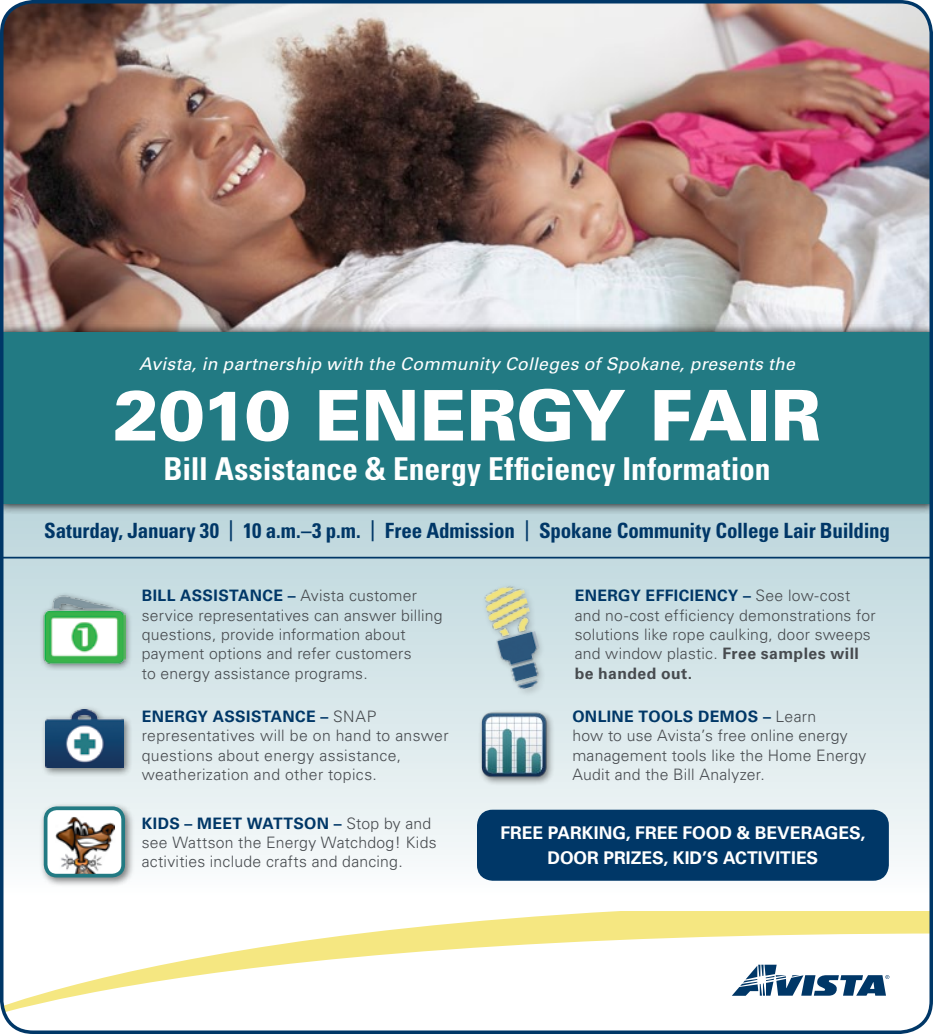
<style>
.page{position:relative;width:933px;height:1034px;background:#fff}
.page>*{position:absolute;margin:0;border:0;box-sizing:border-box;transform-origin:0 0}
.t1{font:900 70px "Univers";letter-spacing:-.015em;color:#fff}
.t2{font:700 condensed 31.5px "Univers";color:#fff}
.t3{font:700 condensed 21px "Univers";letter-spacing:-.01em;color:#003767}
.t4{font:italic 17.5px "Univers";letter-spacing:.015em;color:#fff}
.t5{font:700 17.5px/24.5px "Univers";color:#fff;text-align:center}
.t6{font:300 15.75px/19.2px "Univers";letter-spacing:.015em;color:#474b4f}
.t7{font:700 15.75px "Univers";color:#003767}
.s1{font-weight:700;color:#003767}
.s2{font-weight:700}
</style>
<div class="page">
<img style="left:5px;top:5px;width:922px;height:316px">
<svg style="left:38px;top:911px;width:894px;height:122px"></svg>
<svg style="left:0;top:995px;width:47px;height:38px"></svg>
<div style="left:0;top:484px;width:932px;height:425px;background:linear-gradient(to bottom,#aac7d0,#feffff)"></div>
<div style="left:477px;top:809px;width:411px;height:71px;background:#003767;border-radius:16px"></div>
<svg style="left:886px;top:0;width:46px;height:38px;background:#c4cbd0"></svg>
<svg style="left:0;top:5px;width:48px;height:33px;background:#55403d"></svg>
<svg style="left:731px;top:964px;width:158px;height:31px"></svg>
<div style="left:41px;top:704px;width:92px;height:73px;background:#000;opacity:.5"></div>
<img style="left:45px;top:709px;width:78px;height:58px">
<div style="left:39px;top:591px;width:94px;height:80px;background:#000;opacity:.5"></div>
<img style="left:42px;top:592px;width:83px;height:72px">
<div style="left:480px;top:582px;width:66px;height:114px;background:#000;opacity:.25"></div>
<img style="left:482px;top:582px;width:66px;height:110px">
<div style="left:477px;top:708px;width:77px;height:78px;background:#000;opacity:.5"></div>
<img style="left:467px;top:709px;width:85px;height:71px">
<div style="left:39px;top:801px;width:95px;height:85px;background:#000;opacity:.5"></div>
<div style="left:46px;top:808px;width:77px;height:67px;background:#fff;border-radius:11px"></div>
<img style="left:55px;top:817px;width:60px;height:55px">
<div style="left:44px;top:806px;width:81px;height:71px;border:4px solid #227a83;border-radius:11px"></div>
<svg style="left:5px;top:321px;width:922px;height:193px;background:#9ea9ab"></svg>
<div style="left:0;top:333px;width:932px;height:171px;background:#227a83"></div>
<hr style="left:0;top:556px;width:932px;height:2px;background:#003767">
<p class="t4" style="left:139px;top:354px;width:657px">Avista, in partnership with the Community Colleges of Spokane, presents the</p>
<h1 class="t1" style="left:113px;top:371px;width:709px">2010 ENERGY FAIR</h1>
<h2 class="t2" style="left:163px;top:449px;width:608px">Bill Assistance &amp; Energy Efficiency Information</h2>
<h3 class="t3" style="left:44px;top:517px;width:847px">Saturday, January 30 | 10 a.m.–3 p.m. | Free Admission | Spokane Community College Lair Building</h3>
<p class="t6" style="left:142px;top:586px;width:302px"><span class="s1">BILL ASSISTANCE –</span> Avista customer service representatives can answer billing questions, provide information about payment options and refer customers<br>to energy assistance programs.</p>
<p class="t6" style="left:142px;top:706px;width:308px"><span class="s1">ENERGY ASSISTANCE –</span> SNAP representatives will be on hand to answer questions about energy assistance, weatherization and other topics.</p>
<p class="t6" style="left:142px;top:813px;width:296px"><span class="s1">KIDS – MEET WATTSON –</span> Stop by and see Wattson the Energy Watchdog! Kids activities include crafts and dancing.</p>
<p class="t6" style="left:574px;top:586px;width:302px"><span class="s1">ENERGY EFFICIENCY –</span> See low-cost and no-cost efficiency demonstrations for solutions like rope caulking, door sweeps and window plastic. <span class="s2">FREE SAMPLES WILL BE HANDED OUT.</span></p>
<p class="t7" style="left:572px;top:707px;width:139px">ONLINE TOOLS DEM</p>
<p class="t6" style="left:572px;top:706px;width:295px;text-indent:163px"><span class="s1">OS –</span> Learn<br>how to use Avista’s free online energy management tools like the Home Energy<br>Audit and the Bill Analyzer.</p>
<p class="t5" style="left:500px;top:820px;width:366px">FREE PARKING, FREE FOOD &amp; BEVERAGES,<br>DOOR PRIZES, KID’S ACTIVITIES</p>
</div>
